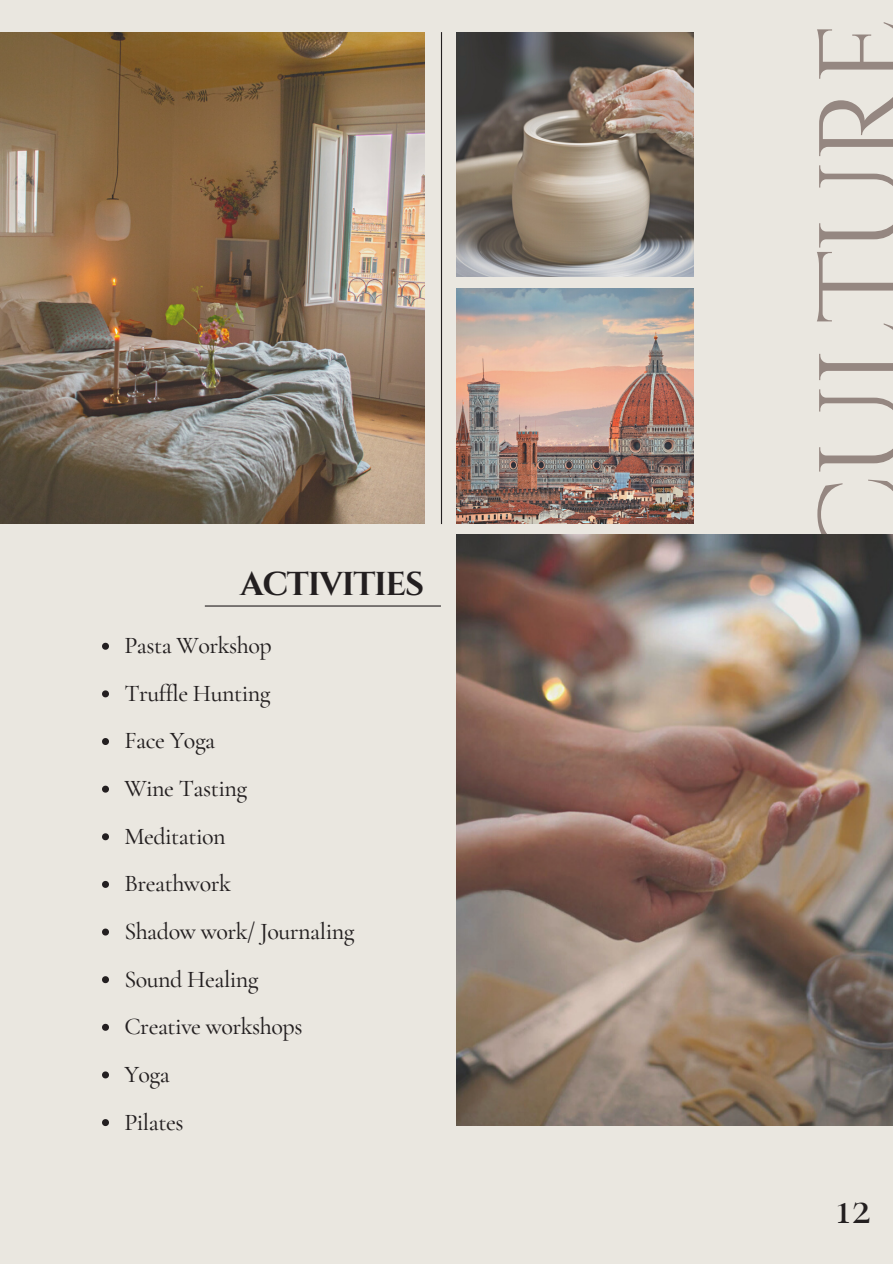
<style>
.page{position:relative;width:893px;height:1264px;background:#fff}
.page>*{position:absolute;margin:0;border:0;box-sizing:border-box;transform-origin:0 0}
.t1{font:120px "Cinzel";letter-spacing:-.035em;color:#958781}
.t2{font:600 42.15px "Cormorant SC";color:#231f20}
.t3{font:700 33px "Cinzel";letter-spacing:-.04em;color:#231f20}
.t4{font:500 24px/47.5px "Cormorant Garamond";letter-spacing:-.02em;color:#231f20}
</style>
<div class="page">
<div style="left:0;top:0;width:892px;height:1263px;background:#eae7e0"></div>
<img style="left:456px;top:32px;width:237px;height:245px">
<img style="left:456px;top:288px;width:237px;height:235px">
<img style="left:0;top:32px;width:424px;height:492px">
<hr style="left:441px;top:32px;width:1px;height:492px;background:#231f20">
<img style="left:456px;top:534px;width:436px;height:591px">
<hr style="left:205px;top:605px;width:236px;height:1px;background:#231f20">
<svg style="left:102px;top:642px;width:7px;height:7px"></svg>
<svg style="left:102px;top:690px;width:7px;height:7px"></svg>
<svg style="left:102px;top:738px;width:7px;height:7px"></svg>
<svg style="left:102px;top:785px;width:7px;height:7px"></svg>
<svg style="left:102px;top:833px;width:7px;height:7px"></svg>
<svg style="left:102px;top:881px;width:7px;height:6px"></svg>
<svg style="left:102px;top:928px;width:7px;height:7px"></svg>
<svg style="left:102px;top:976px;width:7px;height:7px"></svg>
<svg style="left:102px;top:1023px;width:7px;height:7px"></svg>
<svg style="left:102px;top:1071px;width:7px;height:7px"></svg>
<svg style="left:102px;top:1119px;width:7px;height:7px"></svg>
<h3 class="t3" style="left:240px;top:563px;width:186px">ACTIVITIES</h3>
<p class="t4" style="left:124px;top:621px;width:231px">Pasta Workshop<br>Truffle Hunting<br>Face Yoga<br>Wine Tasting<br>Meditation<br>Breathwork<br>Shadow work/ Journaling<br>Sound Healing<br>Creative workshops<br>Yoga<br>Pilates</p>
<h1 class="t1" style="left:786px;top:565px;width:549px;rotate:-90deg">CULTURE</h1>
<h2 class="t2" style="left:836px;top:1183px;width:36px">12</h2>
</div>
